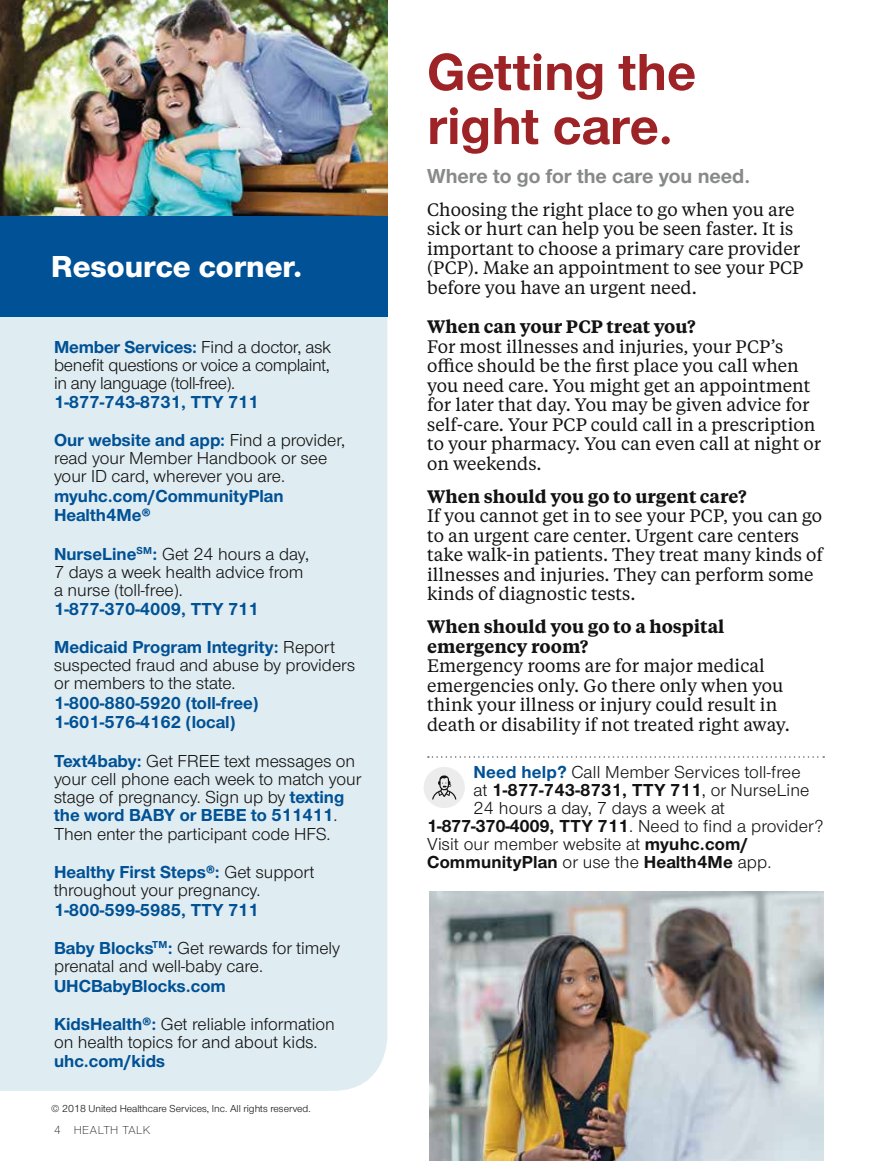
<style>
.page{position:relative;width:878px;height:1161px;background:#fff}
.page>*{position:absolute;margin:0;border:0;box-sizing:border-box;transform-origin:0 0}
.t1{font:700 54px/54px "UHC Sans";color:#9d2326}
.t2{font:800 31.5px "UHC Sans";color:#fff}
.t3{font:700 21px "UHC Sans";color:#888a8a}
.t4{font:18px/19.5px "UHC Serif Text";color:#121212}
.t5{font:18px/18px "UHC Sans";color:#121212}
.t6{font:700 18px/38.2px "UHC Sans";color:#005195}
.t7{font:600 18px/19.5px "UHC Serif Text";color:#121212}
.t8{font:700 18px "UHC Sans";letter-spacing:.01em;color:#121212}
.t9{font:700 18px "UHC Sans";letter-spacing:-.02em;color:#121212}
.t10{font:300 12px "UHC Sans";letter-spacing:.04em;color:#121212}
.t11{font:10.5px "UHC Sans";color:#121212}
.s1{font-weight:700;color:#005195}
.s2{font-weight:400;color:#121212}
.s3{font-weight:400}
.s4{font-weight:700}
</style>
<div class="page">
<div style="left:0;top:317px;width:387px;height:774px;background:#dfecf1"></div>
<img style="left:0;top:0;width:387px;height:216px">
<div style="left:0;top:216px;width:387px;height:101px;background:#005195"></div>
<svg style="left:428px;top:756px;width:396px;height:2px"></svg>
<div style="left:423px;top:767px;width:42px;height:41px;background:#ebeceb;border-radius:50%"></div>
<svg style="left:432px;top:776px;width:24px;height:24px"></svg>
<img style="left:430px;top:891px;width:394px;height:270px">
<h2 class="t2" style="left:51px;top:245px;width:253px">Resource corner.</h2>
<p class="t5" style="left:54px;top:337px;width:279px;text-align:justify"><span class="s1">Member Services:</span> Find a doctor, ask benefit questions or voice a complaint, in any language (toll-free).</p>
<p class="t6" style="left:54px;top:383px;width:292px">1-877-743-8731, TTY 711<br>Our website and app: <span class="s2">Find a provider,</span></p>
<p class="t5" style="left:54px;top:449px;width:275px">read your Member Handbook or see your ID card, wherever you are.</p>
<p class="t6" style="left:54px;top:486px;width:231px;line-height:19.5px">myuhc.com/CommunityPlan<br>Health4Me®</p>
<p class="t5" style="left:54px;top:544px;width:256px"><span class="s1">NurseLine</span><sup>SM</sup><span class="s1">:</span> Get 24 hours a day,<br>7 days a week health advice from a nurse (toll-free).</p>
<p class="t6" style="left:54px;top:590px;width:282px">1-877-370-4009, TTY 711<br>Medicaid Program Integrity: <span class="s2">Report</span></p>
<p class="t5" style="left:54px;top:656px;width:302px">suspected fraud and abuse by providers or members to the state.</p>
<p class="t6" style="left:54px;top:693px;width:206px;line-height:19.5px">1-800-880-5920 (toll-free)<br>1-601-576-4162 (local)</p>
<p class="t5" style="left:54px;top:751px;width:309px"><span class="s1">Text4baby:</span> Get FREE text messages on your cell phone each week to match your stage of pregnancy. Sign up by <span class="s1">texting the word BABY or BEBE to 511411</span>.<br>Then enter the participant code HFS.</p>
<p class="t5" style="left:54px;top:863px;width:262px"><span class="s1">Healthy First Steps®:</span> Get support throughout your pregnancy.</p>
<p class="t6" style="left:54px;top:890px;width:287px">1-800-599-5985, TTY 711<br>Baby Blocks<sup>TM</sup>: <span class="s2">Get rewards for timely</span></p>
<p class="t5" style="left:54px;top:957px;width:210px">prenatal and well-baby care.</p>
<p class="t6" style="left:54px;top:966px;width:282px">UHCBabyBlocks.com<br>KidsHealth®: <span class="s2">Get reliable information</span></p>
<p class="t5" style="left:54px;top:1032px;width:265px">on health topics for and about kids.</p>
<p class="t6" style="left:54px;top:1042px;width:113px">uhc.com/kids</p>
<p class="t11" style="left:51px;top:1101px;width:261px">© 2018 United Healthcare Services, Inc. All rights reserved.</p>
<p class="t10" style="left:54px;top:1122px;width:98px">4 HEALTH TALK</p>
<h1 class="t1" style="left:427px;top:43px;width:270px">Getting the right care.</h1>
<p class="t3" style="left:427px;top:162px;width:324px">Where to go for the care you need.</p>
<p class="t4" style="left:427px;top:199px;width:377px">Choosing the right place to go when you are sick or hurt can help you be seen faster. It is important to choose a primary care provider (PCP). Make an appointment to see your PCP before you have an urgent need.</p>
<p class="t7" style="left:427px;top:316px;width:270px">When can your PCP treat you?</p>
<p class="t4" style="left:427px;top:336px;width:395px">For most illnesses and injuries, your PCP’s office should be the first place you call when you need care. You might get an appointment for later that day. You may be given advice for self-care. Your PCP could call in a prescription to your pharmacy. You can even call at night or on weekends.</p>
<p class="t7" style="left:427px;top:486px;width:321px">When should you go to urgent care?</p>
<p class="t4" style="left:427px;top:505px;width:397px">If you cannot get in to see your PCP, you can go to an urgent care center. Urgent care centers take walk-in patients. They treat many kinds of illnesses and injuries. They can perform some kinds of diagnostic tests.</p>
<p class="t7" style="left:427px;top:616px;width:299px">When should you go to a hospital emergency room?</p>
<p class="t4" style="left:427px;top:655px;width:364px">Emergency rooms are for major medical emergencies only. Go there only when you think your illness or injury could result in death or disability if not treated right away.</p>
<p class="t5" style="left:473px;top:762px;width:328px"><span class="s1">Need help?</span> Call Member Services toll-free</p>
<p class="t8" style="left:473px;top:778px;width:337px"><span class="s3">at</span> 1-877-743-8731, TTY 711<span class="s3">, or NurseLine</span></p>
<p class="t5" style="left:473px;top:798px;width:253px">24 hours a day, 7 days a week at</p>
<p class="t9" style="left:427px;top:814px;width:397px">1-877-370-4009, TTY 711<span class="s3">. Need to find a provider?</span></p>
<p class="t5" style="left:427px;top:834px;width:323px">Visit our member website at <span class="s4">myuhc.com/</span></p>
<p class="t8" style="left:427px;top:850px;width:346px">CommunityPlan <span class="s3">or use the</span> Health4Me <span class="s3">app.</span></p>
</div>
